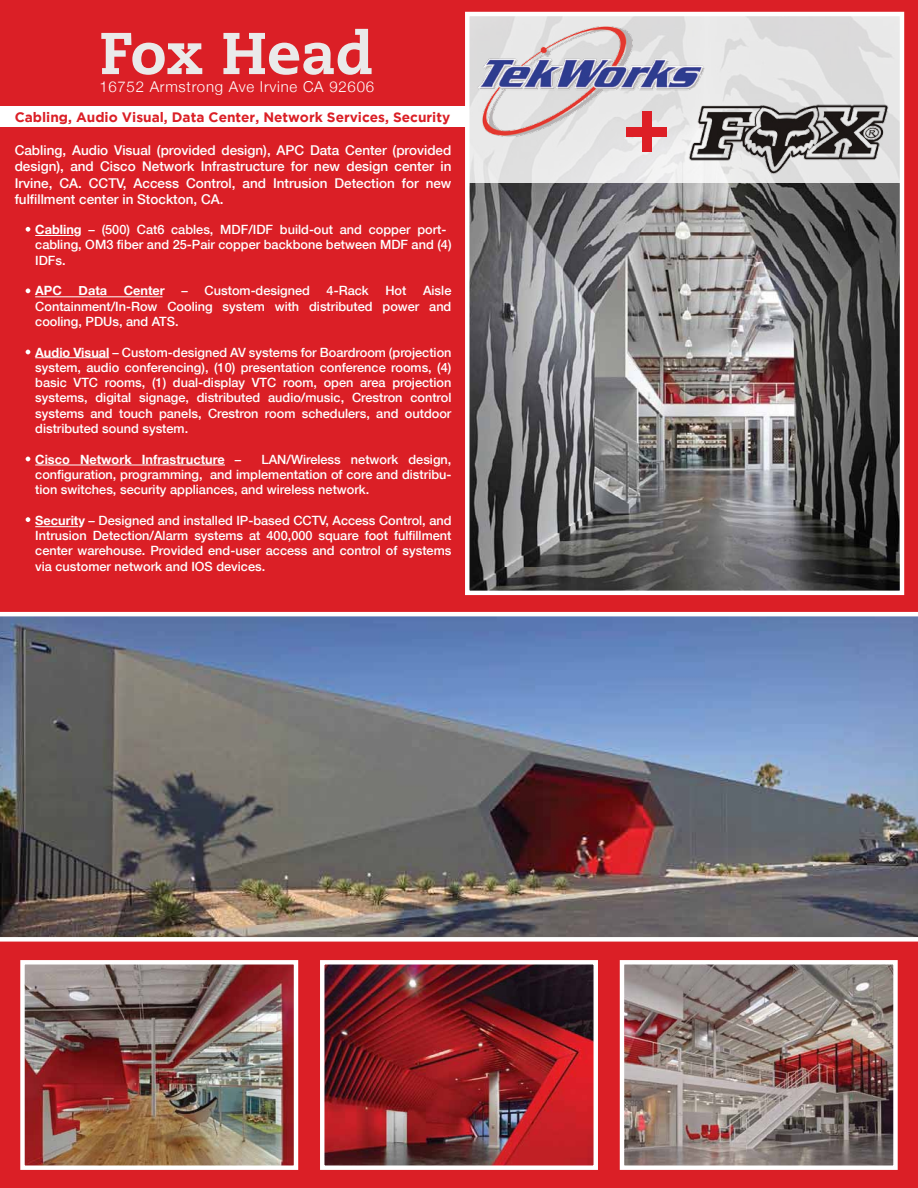
<style>
.page{position:relative;width:918px;height:1188px;background:#db1f26}
.page>*{position:absolute;margin:0;border:0;box-sizing:border-box;transform-origin:0 0}
.t1{font:800 58.8px "Caecilia";color:#eaeaea}
.t2{font:300 15px "Helvetica Neue";letter-spacing:.05em;color:#fff}
.t3{font:700 13.65px "Gotham";color:#db1f26}
.t4{font:500 13.5px/16.2px "Helvetica Neue";color:#fff;text-align:justify}
.t5{font:500 12.75px/15.3px "Helvetica Neue";color:#fff;text-align:justify}
.t6{font:700 12.75px "Helvetica Neue";color:#fff}
.s1{font-weight:700}
.s2{font-weight:500}
</style>
<div class="page">
<img style="left:0;top:616px;width:918px;height:321px">
<div style="left:0;top:107px;width:467px;height:20px;background:#fff"></div>
<img style="left:470px;top:182px;width:429px;height:408px">
<img style="left:325px;top:965px;width:268px;height:200px">
<img style="left:25px;top:965px;width:268px;height:200px">
<img style="left:625px;top:965px;width:268px;height:200px">
<div style="left:20px;top:960px;width:278px;height:210px;border:4px solid #fff"></div>
<div style="left:320px;top:960px;width:278px;height:210px;border:4px solid #fff"></div>
<div style="left:620px;top:960px;width:278px;height:210px;border:4px solid #fff"></div>
<hr style="left:0;top:612px;width:918px;height:4px;background:#fff">
<div style="left:0;top:937px;width:918px;height:5px;background:#fff"></div>
<hr style="left:35px;top:235px;width:39px;height:1px;background:#fff">
<hr style="left:35px;top:296px;width:127px;height:1px;background:#fff">
<hr style="left:35px;top:357px;width:74px;height:1px;background:#fff">
<hr style="left:35px;top:465px;width:190px;height:1px;background:#fff">
<hr style="left:35px;top:526px;width:43px;height:1px;background:#fff">
<svg style="left:26px;top:227px;width:4px;height:5px"></svg>
<svg style="left:26px;top:288px;width:4px;height:5px"></svg>
<svg style="left:26px;top:350px;width:4px;height:4px"></svg>
<svg style="left:26px;top:457px;width:4px;height:4px"></svg>
<svg style="left:26px;top:517px;width:4px;height:5px"></svg>
<div style="left:465px;top:12px;width:439px;height:583px;border:4px solid #fff"></div>
<div style="left:467px;top:14px;width:435px;height:168px;background:linear-gradient(to right,#e7e7e7,#e0e0e0)"></div>
<img style="left:475px;top:21px;width:231px;height:121px">
<img style="left:642px;top:42px;width:263px;height:194px">
<div style="left:627px;top:127px;width:40px;height:10px;background:#dd1f26"></div>
<div style="left:642px;top:112px;width:10px;height:40px;background:#dd1f26"></div>
<h1 class="t1" style="left:99px;top:17px;width:276px">Fox Head</h1>
<p class="t2" style="left:99px;top:78px;width:276px">16752 Armstrong Ave Irvine CA 92606</p>
<p class="t3" style="left:15px;top:109px;width:437px">Cabling, Audio Visual, Data Center, Network Services, Security</p>
<p class="t4" style="left:15px;top:142px;width:438px">Cabling, Audio Visual (provided design), APC Data Center (provided design), and Cisco Network Infrastructure for new design center in Irvine, CA. CCTV, Access Control, and Intrusion Detection for new fulfillment center in Stockton, CA.</p>
<p class="t5" style="left:35px;top:222px;width:418px;text-align:left"><span class="s1">Cabling</span> – (500) Cat6 cables, MDF/IDF build-out and copper port&shy;cabling, OM3 fiber and 25-Pair copper backbone between MDF and (4)<br>IDFs.</p>
<p class="t6" style="left:35px;top:283px;width:28px">APC</p>
<p class="t6" style="left:79px;top:283px;width:30px">Data</p>
<p class="t6" style="left:124px;top:283px;width:43px">Center</p>
<p class="t5" style="left:182px;top:283px;width:130px">– Custom-designed</p>
<p class="t5" style="left:327px;top:283px;width:44px">4-Rack</p>
<p class="t5" style="left:385px;top:283px;width:23px">Hot</p>
<p class="t5" style="left:35px;top:283px;width:418px;text-indent:388px">Aisle Containment/In-Row Cooling system with distributed power and cooling, PDUs, and ATS.</p>
<p class="t5" style="left:35px;top:344px;width:418px"><span class="s1">Audio Visual</span> – Custom-designed AV systems for Boardroom (projection system, audio conferencing), (10) presentation conference rooms, (4) basic VTC rooms, (1) dual-display VTC room, open area projection systems, digital signage, distributed audio/music, Crestron control systems and touch panels, Crestron room schedulers, and outdoor distributed sound system.</p>
<p class="t6" style="left:35px;top:451px;width:208px">Cisco Network Infrastructure <span class="s2">–</span></p>
<p class="t5" style="left:35px;top:451px;width:418px;text-indent:226px">LAN/Wireless network design, configuration, programming, and implementation of core and distribu&shy;tion switches, security appliances, and wireless network.</p>
<p class="t5" style="left:35px;top:512px;width:418px"><span class="s1">Security</span> – Designed and installed IP-based CCTV, Access Control, and Intrusion Detection/Alarm systems at 400,000 square foot fulfillment center warehouse. Provided end-user access and control of systems via customer network and IOS devices.</p>
</div>
